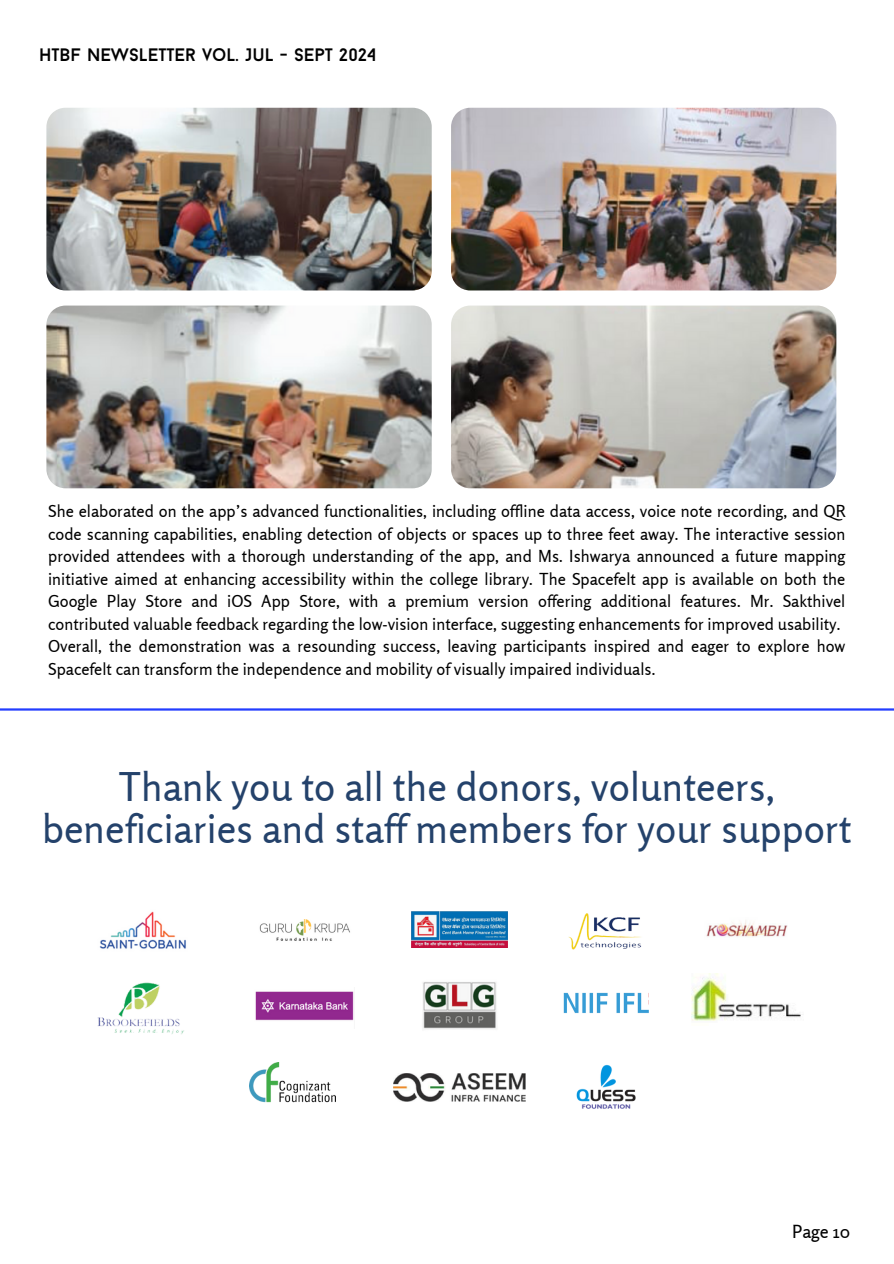
<style>
.page{position:relative;width:894px;height:1264px;background:#fff}
.page>*{position:absolute;margin:0;border:0;box-sizing:border-box;transform-origin:0 0}
.t1{font:39.45px/41.7px "Rosario";color:#24426b;text-align:center}
.t2{font:18px "Baron Neue";color:#000}
.t3{font:18px "Rosario";color:#000}
.t4{font:16.5px/22.5px "Rosario";color:#000;text-align:justify}
</style>
<div class="page">
<img style="left:451px;top:108px;width:385px;height:182px">
<img style="left:46px;top:108px;width:385px;height:182px">
<img style="left:451px;top:305px;width:385px;height:183px">
<img style="left:46px;top:305px;width:385px;height:183px">
<img style="left:99px;top:911px;width:87px;height:38px">
<img style="left:259px;top:919px;width:91px;height:22px">
<img style="left:411px;top:911px;width:97px;height:36px">
<img style="left:568px;top:913px;width:74px;height:37px">
<img style="left:97px;top:982px;width:87px;height:52px">
<img style="left:422px;top:982px;width:74px;height:47px">
<img style="left:249px;top:1062px;width:87px;height:41px">
<img style="left:706px;top:920px;width:81px;height:17px">
<img style="left:255px;top:991px;width:99px;height:30px">
<img style="left:563px;top:992px;width:85px;height:21px">
<img style="left:691px;top:973px;width:110px;height:48px">
<img style="left:576px;top:1064px;width:60px;height:45px">
<img style="left:393px;top:1073px;width:132px;height:28px">
<hr style="left:0;top:708px;width:893px;height:2px;background:#233dff">
<p class="t2" style="left:39px;top:47px;width:339px">HTBF NEWSLETTER VOL. JUL - SEPT 2024</p>
<p class="t4" style="left:48px;top:499px;width:798px">She elaborated on the app’s advanced functionalities, including offline data access, voice note recording, and QR code scanning capabilities, enabling detection of objects or spaces up to three feet away. The interactive session provided attendees with a thorough understanding of the app, and Ms. Ishwarya announced a future mapping initiative aimed at enhancing accessibility within the college library. The Spacefelt app is available on both the Google Play Store and iOS App Store, with a premium version offering additional features. Mr. Sakthivel contributed valuable feedback regarding the low-vision interface, suggesting enhancements for improved usability.</p>
<h1 class="t4" style="left:48px;top:634px;width:798px">Overall, the demonstration was a resounding success, leaving participants inspired and eager to explore how<br>Spacefelt can transform the independence and mobility of visually impaired individuals.</h1>
<p class="t1" style="left:42px;top:765px;width:810px">Thank you to all the donors, volunteers, beneficiaries and staff members for your support</p>
<p class="t3" style="left:791px;top:1219px;width:60px">Page 10</p>
</div>
